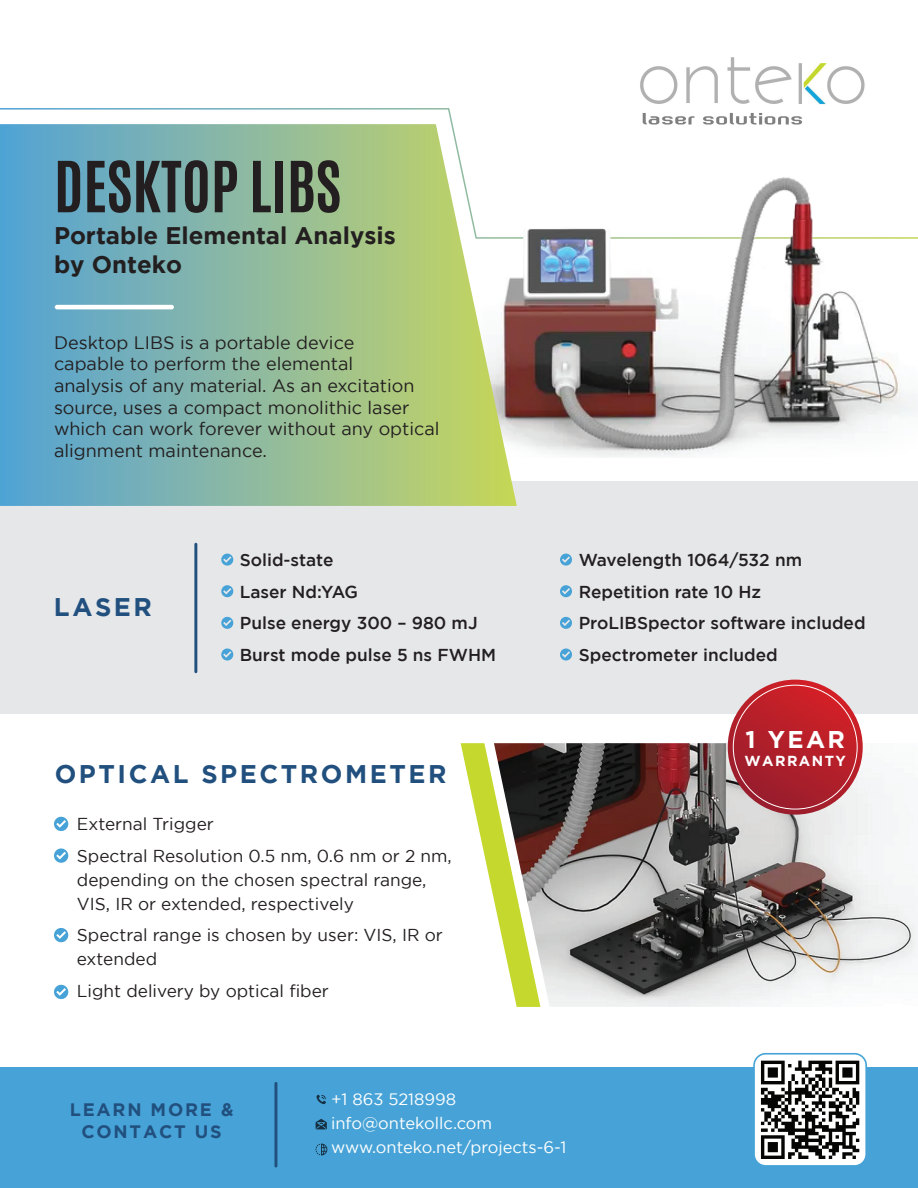
<style>
.page{position:relative;width:918px;height:1188px;background:#fff}
.page>*{position:absolute;margin:0;border:0;box-sizing:border-box;transform-origin:0 0}
.t1{font:700 59.85px "Antonio";color:#231f20}
.t2{font:700 25.5px "Gotham";letter-spacing:.1em;color:#21507f}
.t3{font:700 24.15px "Gotham";color:#fff}
.t4{font:700 24px/28.8px "Gotham";color:#231f20}
.t5{font:18px/21.6px "Gotham";color:#231f20}
.t6{font:700 18px/21.6px "Gotham";letter-spacing:.1em;color:#21507f;text-align:center}
.t7{font:17.25px/24px "Gotham";color:#231f20}
.t8{font:500 17.25px/31.5px "Gotham";color:#231f20}
.t9{font:16.5px/24.3px "Gotham";color:#fff}
.t10{font:700 14.55px "Gotham";letter-spacing:.1em;color:#fff}
</style>
<div class="page">
<svg style="left:0;top:108px;width:453px;height:16px"></svg>
<div style="left:0;top:481px;width:918px;height:232px;background:#e6e7e9"></div>
<img style="left:517px;top:177px;width:401px;height:280px">
<img style="left:640px;top:57px;width:225px;height:68px">
<svg style="left:0;top:124px;width:517px;height:382px;background:#92bda6"></svg>
<hr style="left:55px;top:305px;width:119px;height:4px;background:#fff;border-radius:2px">
<div style="left:0;top:1068px;width:918px;height:120px;background:#47a3d7"></div>
<hr style="left:274px;top:1082px;width:3px;height:86px;background:#21507f">
<hr style="left:194px;top:543px;width:3px;height:130px;background:#21507f">
<svg style="left:316px;top:1119px;width:11px;height:10px"></svg>
<svg style="left:316px;top:1144px;width:11px;height:11px"></svg>
<svg style="left:316px;top:1095px;width:10px;height:9px"></svg>
<img style="left:540px;top:743px;width:378px;height:264px">
<svg style="left:461px;top:743px;width:79px;height:264px"></svg>
<svg style="left:54px;top:816px;width:15px;height:15px"></svg>
<svg style="left:221px;top:553px;width:13px;height:13px"></svg>
<svg style="left:221px;top:585px;width:13px;height:13px"></svg>
<svg style="left:221px;top:617px;width:13px;height:12px"></svg>
<svg style="left:221px;top:648px;width:13px;height:13px"></svg>
<svg style="left:560px;top:553px;width:12px;height:13px"></svg>
<svg style="left:560px;top:585px;width:12px;height:13px"></svg>
<svg style="left:560px;top:617px;width:12px;height:12px"></svg>
<svg style="left:560px;top:648px;width:12px;height:13px"></svg>
<svg style="left:54px;top:848px;width:15px;height:15px"></svg>
<svg style="left:54px;top:928px;width:15px;height:15px"></svg>
<svg style="left:54px;top:984px;width:15px;height:15px"></svg>
<svg style="left:728px;top:680px;width:135px;height:135px;background:#bb3640"></svg>
<svg style="left:733px;top:685px;width:124px;height:124px;background:#b5232d"></svg>
<svg style="left:753px;top:1053px;width:114px;height:113px;background:#929799"></svg>
<h1 class="t1" style="left:54px;top:143px;width:289px">DESKTOP LIBS</h1>
<h3 class="t4" style="left:54px;top:221px;width:343px">Portable Elemental Analysis by Onteko</h3>
<p class="t5" style="left:54px;top:331px;width:387px">Desktop LIBS is a portable device<br>capable to perform the elemental<br>analysis of any material. As an excitation source, uses a compact monolithic laser which can work forever without any optical alignment maintenance.</p>
<h2 class="t2" style="left:54px;top:593px;width:99px">LASER</h2>
<p class="t8" style="left:240px;top:544px;width:258px">Solid-state<br>Laser Nd:YAG<br>Pulse energy 300 – 980 mJ<br>Burst mode pulse 5 ns FWHM</p>
<p class="t8" style="left:579px;top:544px;width:288px">Wavelength 1064/532 nm<br>Repetition rate 10 Hz<br>ProLIBSpector software included<br>Spectrometer included</p>
<h2 class="t2" style="left:55px;top:759px;width:393px">OPTICAL SPECTROMETER</h2>
<p class="t7" style="left:77px;top:808px;width:376px;line-height:31.5px">External Trigger<br>Spectral Resolution 0.5 nm, 0.6 nm or 2 nm,</p>
<p class="t7" style="left:77px;top:867px;width:351px">depending on the chosen spectral range,<br>VIS, IR or extended, respectively</p>
<p class="t7" style="left:77px;top:923px;width:367px">Spectral range is chosen by user: VIS, IR or extended</p>
<p class="t7" style="left:77px;top:978px;width:253px">Light delivery by optical fiber</p>
<p class="t6" style="left:70px;top:1099px;width:165px">LEARN MORE &amp;<br>CONTACT US</p>
<p class="t9" style="left:331px;top:1087px;width:237px">+1 863 5218998 info@ontekollc.com www.onteko.net/projects-6-1</p>
<h3 class="t3" style="left:745px;top:725px;width:101px">1 YEAR</h3>
<p class="t10" style="left:745px;top:752px;width:103px">WARRANTY</p>
</div>
